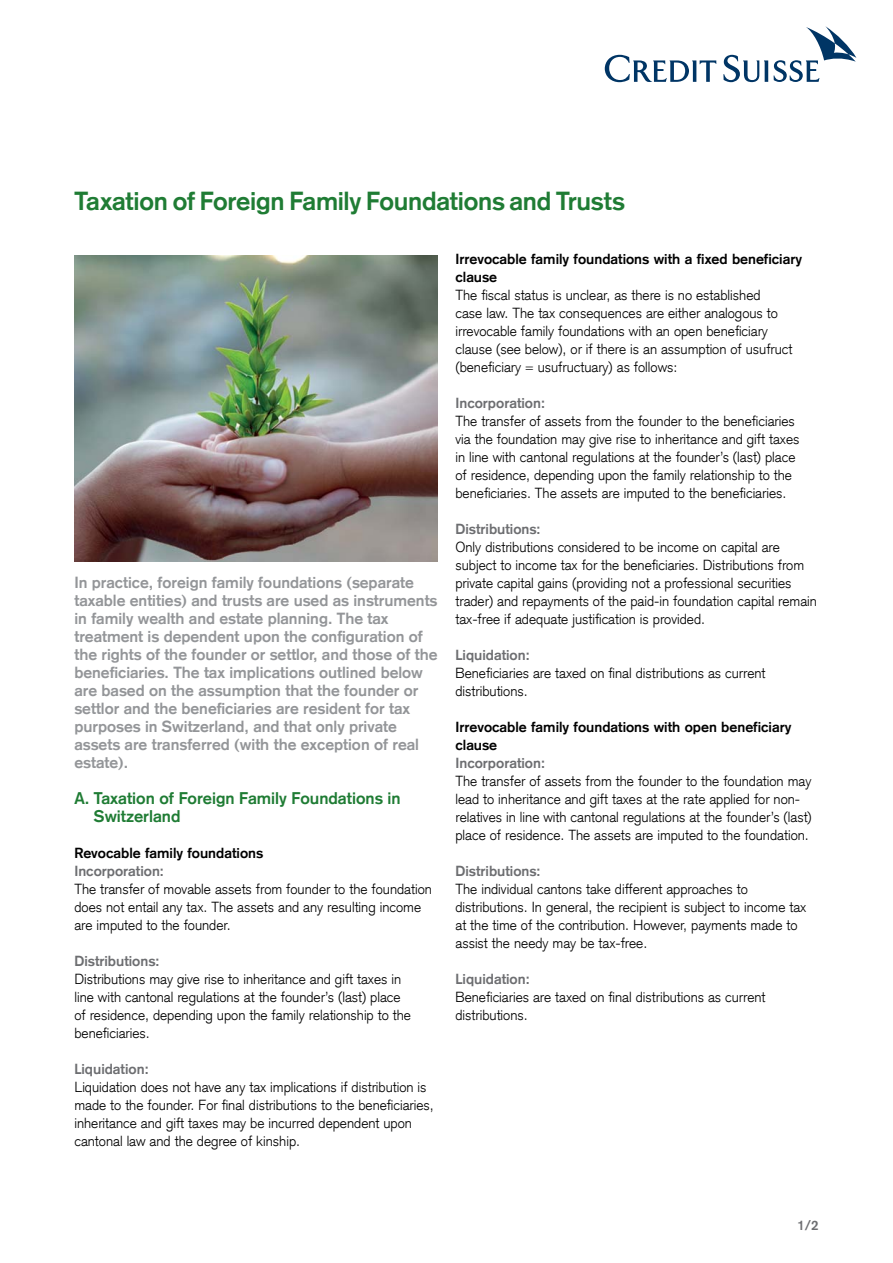
<style>
.page{position:relative;width:893px;height:1263px;background:#fff}
.page>*{position:absolute;margin:0;border:0;box-sizing:border-box;transform-origin:0 0}
.t1{font:700 25.5px "Credit Suisse Type";letter-spacing:-.01em;color:#1f7c34}
.t2{font:700 16.5px/18px "Credit Suisse Type";color:#1f7c34}
.t3{font:700 15.75px/18px "Credit Suisse Type";color:#939598}
.t4{font:300 14.25px/18px "Credit Suisse Type";color:#000}
.t5{font:700 14.25px/18px "Credit Suisse Type";color:#000}
.t6{font:700 14.25px "Credit Suisse Type";color:#6d6e71}
.t7{font:700 13.5px "Credit Suisse Type";color:#6d6e71}
</style>
<div class="page">
<svg style="left:605px;top:26px;width:251px;height:56px"></svg>
<img style="left:74px;top:255px;width:363px;height:306px">
<h2 class="t1" style="left:74px;top:186px;width:552px">Taxation of Foreign Family Foundations and Trusts</h2>
<h5 class="t3" style="left:74px;top:574px;width:365px">In practice, foreign family foundations (separate taxable entities) and trusts are used as instruments in family wealth and estate planning. The tax</h5>
<h5 class="t3" style="left:74px;top:628px;width:350px">treatment is dependent upon the configuration of</h5>
<h5 class="t3" style="left:74px;top:646px;width:365px">the rights of the founder or settlor, and those of the</h5>
<h5 class="t3" style="left:74px;top:664px;width:350px">beneficiaries. The tax implications outlined below</h5>
<h5 class="t3" style="left:74px;top:682px;width:345px">are based on the assumption that the founder or</h5>
<h5 class="t3" style="left:74px;top:700px;width:337px">settlor and the beneficiaries are resident for tax</h5>
<h5 class="t3" style="left:74px;top:718px;width:346px">purposes in Switzerland, and that only private assets are transferred (with the exception of real estate).</h5>
<p class="t2" style="left:94px;top:789px;width:308px;text-indent:-20px">A. Taxation of Foreign Family Foundations in<br>Switzerland</p>
<p class="t5" style="left:74px;top:844px;width:190px">Revocable family foundations</p>
<p class="t6" style="left:74px;top:863px;width:91px">Incorporation:</p>
<p class="t4" style="left:74px;top:880px;width:359px">The transfer of movable assets from founder to the foundation does not entail any tax. The assets and any resulting income are imputed to the founder.</p>
<p class="t6" style="left:74px;top:953px;width:87px">Distributions:</p>
<p class="t4" style="left:74px;top:970px;width:338px">Distributions may give rise to inheritance and gift taxes in line with cantonal regulations at the founder’s (last) place of residence, depending upon the family relationship to the</p>
<p class="t4" style="left:74px;top:1024px;width:77px">beneficiaries.</p>
<p class="t6" style="left:74px;top:1061px;width:76px">Liquidation:</p>
<p class="t4" style="left:74px;top:1078px;width:354px">Liquidation does not have any tax implications if distribution is</p>
<p class="t4" style="left:74px;top:1096px;width:361px">made to the founder. For final distributions to the beneficiaries,</p>
<p class="t4" style="left:74px;top:1114px;width:339px">inheritance and gift taxes may be incurred dependent upon cantonal law and the degree of kinship.</p>
<p class="t5" style="left:455px;top:250px;width:348px">Irrevocable family foundations with a fixed beneficiary clause</p>
<p class="t4" style="left:455px;top:286px;width:307px">The fiscal status is unclear, as there is no established</p>
<p class="t4" style="left:455px;top:304px;width:324px">case law. The tax consequences are either analogous to</p>
<p class="t4" style="left:455px;top:322px;width:339px">irrevocable family foundations with an open beneficiary clause (see below), or if there is an assumption of usufruct (beneficiary = usufructuary) as follows:</p>
<p class="t6" style="left:455px;top:395px;width:91px">Incorporation:</p>
<p class="t4" style="left:455px;top:412px;width:341px">The transfer of assets from the founder to the beneficiaries</p>
<p class="t4" style="left:455px;top:430px;width:345px">via the foundation may give rise to inheritance and gift taxes in line with cantonal regulations at the founder’s (last) place of residence, depending upon the family relationship to the</p>
<p class="t4" style="left:455px;top:484px;width:332px">beneficiaries. The assets are imputed to the beneficiaries.</p>
<p class="t6" style="left:455px;top:521px;width:87px">Distributions:</p>
<p class="t4" style="left:455px;top:538px;width:326px">Only distributions considered to be income on capital are</p>
<p class="t4" style="left:455px;top:556px;width:350px">subject to income tax for the beneficiaries. Distributions from</p>
<p class="t4" style="left:455px;top:574px;width:363px">private capital gains (providing not a professional securities trader) and repayments of the paid-in foundation capital remain</p>
<p class="t4" style="left:455px;top:610px;width:251px">tax-free if adequate justification is provided.</p>
<p class="t6" style="left:455px;top:646px;width:76px">Liquidation:</p>
<p class="t4" style="left:455px;top:664px;width:312px">Beneficiaries are taxed on final distributions as current</p>
<p class="t4" style="left:455px;top:682px;width:74px">distributions.</p>
<p class="t5" style="left:455px;top:718px;width:337px">Irrevocable family foundations with open beneficiary clause</p>
<p class="t6" style="left:455px;top:754px;width:91px">Incorporation:</p>
<p class="t4" style="left:455px;top:772px;width:358px">The transfer of assets from the founder to the foundation may lead to inheritance and gift taxes at the rate applied for non&shy;relatives in line with cantonal regulations at the founder’s (last) place of residence. The assets are imputed to the foundation.</p>
<p class="t6" style="left:455px;top:862px;width:87px">Distributions:</p>
<p class="t4" style="left:455px;top:880px;width:352px">The individual cantons take different approaches to distributions. In general, the recipient is subject to income tax at the time of the contribution. However, payments made to assist the needy may be tax-free.</p>
<p class="t6" style="left:455px;top:970px;width:76px">Liquidation:</p>
<p class="t4" style="left:455px;top:988px;width:312px">Beneficiaries are taxed on final distributions as current</p>
<p class="t4" style="left:455px;top:1006px;width:74px">distributions.</p>
<p class="t7" style="left:797px;top:1217px;width:23px">1/2</p>
</div>
